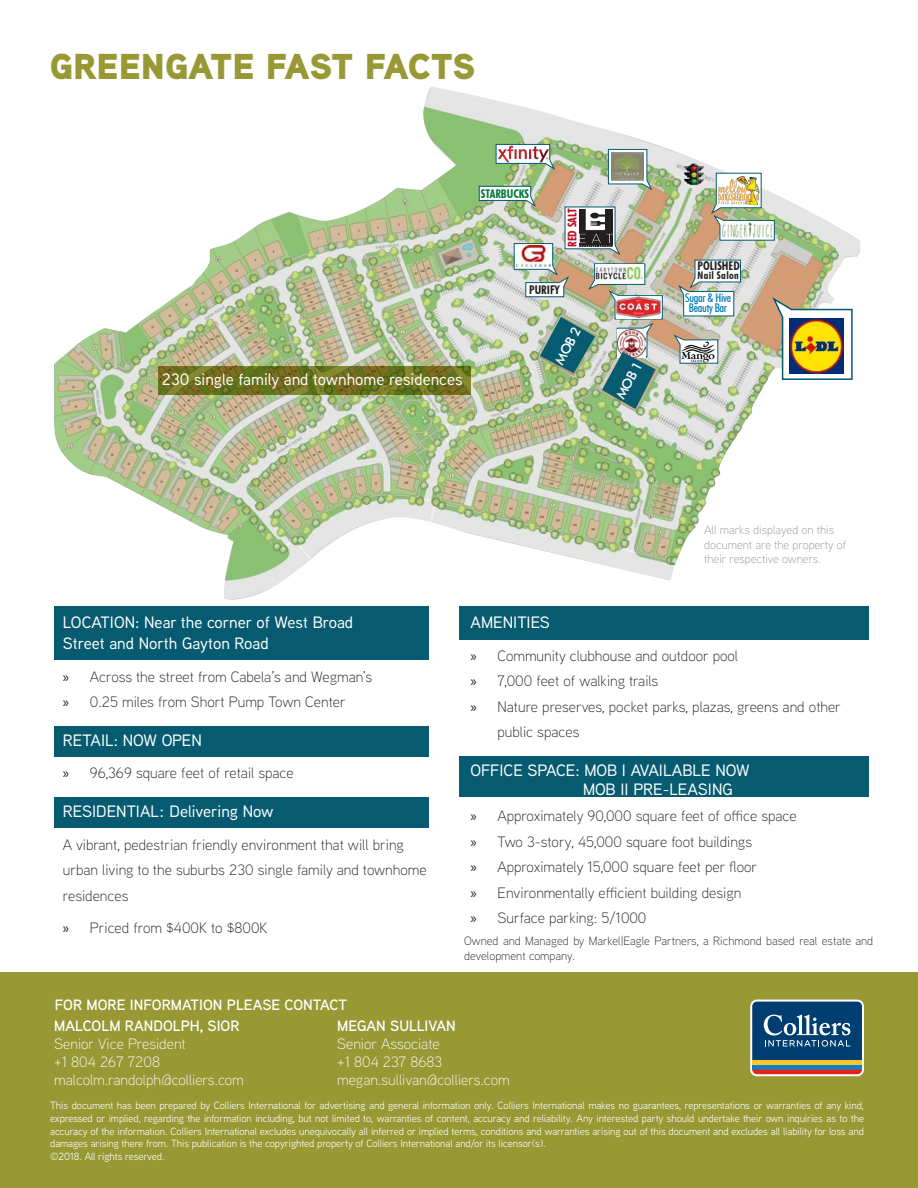
<style>
.page{position:relative;width:918px;height:1188px;background:#fff}
.page>*{position:absolute;margin:0;border:0;box-sizing:border-box;transform-origin:0 0}
.t1{font:900 36px "Aaux Next";color:#989835}
.t2{font:500 16.5px/21px "Aaux Next";color:#fff}
.t3{font:300 15px/25.5px "Aaux Next";color:#231f20}
.t4{font:300 15px "Aaux Next";color:#fff}
.t5{font:600 15px "Aaux Next";color:#fff}
.t6{font:500 13.5px "Futura BT";color:#fff}
.t7{font:300 12px/15px "Aaux Next";color:#231f20}
.t8{font:300 12px/14.4px "Aaux Next";color:#939598}
.t9{font:500 condensed 12px "Futura BT";letter-spacing:-.025em;color:#007ab9}
.t10{font:700 condensed 12px "Futura BT";color:#231f20}
.t11{font:700 condensed 12px "Futura BT";color:#007b3b}
.t12{font:700 condensed 12px "Futura BT";color:#ba0f25}
.Disclaimer{font:10.5px/12.6px "Aaux Next";letter-spacing:-.01em;color:#fff;text-align:justify}
.t13{font:700 condensed 10.5px "Futura BT";letter-spacing:.03em;color:#231f20}
.s1{font-family:"Myriad Pro";font-weight:400}
.s2{font-family:"Futura BT"}
</style>
<div class="page">
<div style="left:459px;top:756px;width:409px;height:41px;background:#065b70"></div>
<div style="left:459px;top:606px;width:409px;height:34px;background:#065b70"></div>
<div style="left:54px;top:797px;width:374px;height:31px;background:#065b70"></div>
<div style="left:54px;top:726px;width:374px;height:30px;background:#065b70"></div>
<div style="left:54px;top:606px;width:374px;height:54px;background:#065b70"></div>
<img style="left:54px;top:86px;width:806px;height:514px">
<svg style="left:771px;top:295px;width:82px;height:86px"></svg>
<img style="left:790px;top:319px;width:54px;height:54px">
<svg style="left:158px;top:366px;width:313px;height:29px;background:#6e701f"></svg>
<img style="left:683px;top:160px;width:21px;height:32px">
<div style="left:0;top:972px;width:918px;height:216px;background:#989835"></div>
<img style="left:494px;top:139px;width:57px;height:5px">
<img style="left:710px;top:172px;width:65px;height:69px">
<img style="left:722px;top:222px;width:50px;height:16px">
<svg style="left:678px;top:259px;width:63px;height:58px"></svg>
<svg style="left:673px;top:334px;width:46px;height:30px"></svg>
<img style="left:679px;top:340px;width:38px;height:24px">
<img style="left:478px;top:144px;width:185px;height:265px">
<svg style="left:750px;top:1000px;width:114px;height:76px;background:#466782"></svg>
<p class="t1" style="left:50px;top:40px;width:427px">GREENGATE FAST FACTS</p>
<p class="t2" style="left:162px;top:368px;width:302px">230 single family and townhome residences</p>
<p class="t11" style="left:481px;top:186px;width:50px">STARBUCKS</p>
<p class="t12" style="left:565px;top:247px;width:40px;rotate:-90deg">RED SALT</p>
<p class="t10" style="left:529px;top:283px;width:32px">PURIFY</p>
<p class="t6" style="left:551px;top:360px;width:42px;rotate:-62deg">MOB 2</p>
<p class="t6" style="left:612px;top:394px;width:42px;rotate:-62deg">MOB 1</p>
<p class="t10" style="left:698px;top:259px;width:44px">POLISHED</p>
<p class="t13" style="left:698px;top:269px;width:43px">Nail Salon</p>
<p class="t9" style="left:685px;top:290px;width:48px">Sugar &amp; Hive</p>
<p class="t9" style="left:689px;top:301px;width:40px">Beauty Bar</p>
<p class="t2" style="left:63px;top:612px;width:292px">LOCATION: Near the corner of West Broad<br>Street and North Gayton Road</p>
<p class="t3" style="left:63px;top:663px;width:311px"><span class="s1">»</span> Across the street from Cabela’s and Wegman’s</p>
<p class="t3" style="left:63px;top:688px;width:284px"><span class="s1">»</span> 0.25 miles from Short Pump Town Center</p>
<p class="t2" style="left:63px;top:729px;width:140px">RETAIL: NOW OPEN</p>
<p class="t3" style="left:63px;top:760px;width:232px"><span class="s1">»</span> 96,369 square feet of retail space</p>
<p class="t2" style="left:63px;top:801px;width:212px">RESIDENTIAL<span class="s2">:</span> Delivering Now</p>
<p class="t3" style="left:63px;top:831px;width:365px">A vibrant, pedestrian friendly environment that will bring urban living to the suburbs 230 single family and townhome residences</p>
<p class="t3" style="left:63px;top:914px;width:206px"><span class="s1">»</span> Priced from $400K to $800K</p>
<p class="t8" style="left:704px;top:522px;width:144px">All marks displayed on this document are the property of their respective owners.</p>
<p class="t2" style="left:471px;top:612px;width:81px">AMENITIES</p>
<p class="t3" style="left:471px;top:642px;width:269px"><span class="s1">»</span> Community clubhouse and outdoor pool</p>
<p class="t3" style="left:471px;top:667px;width:189px"><span class="s1">»</span> 7,000 feet of walking trails</p>
<p class="t3" style="left:498px;top:693px;width:345px;text-indent:-27px"><span class="s1">»</span> Nature preserves, pocket parks, plazas, greens and other public spaces</p>
<p class="t2" style="left:471px;top:759px;width:281px">OFFICE SPACE: MOB I AVAILABLE NOW</p>
<p class="t2" style="left:583px;top:778px;width:151px">MOB II PRE-LEASING</p>
<p class="t3" style="left:471px;top:802px;width:328px"><span class="s1">»</span> Approximately 90,000 square feet of office space</p>
<p class="t3" style="left:471px;top:828px;width:283px"><span class="s1">»</span> Two 3-story, 45,000 square foot buildings</p>
<p class="t3" style="left:471px;top:853px;width:288px"><span class="s1">»</span> Approximately 15,000 square feet per floor</p>
<p class="t3" style="left:471px;top:879px;width:272px"><span class="s1">»</span> Environmentally efficient building design</p>
<p class="t3" style="left:471px;top:904px;width:177px"><span class="s1">»</span> Surface parking: 5/1000</p>
<p class="t7" style="left:464px;top:933px;width:411px">Owned and Managed by Markel|Eagle Partners, a Richmond based real estate and development company.</p>
<p class="t5" style="left:55px;top:994px;width:294px">FOR MORE INFORMATION PLEASE CONTACT</p>
<p class="t5" style="left:54px;top:1015px;width:187px">MALCOLM RANDOLPH, SIOR</p>
<p class="t4" style="left:54px;top:1034px;width:133px">Senior Vice President</p>
<p class="t4" style="left:54px;top:1052px;width:107px">+1 804 267 7208</p>
<p class="t4" style="left:54px;top:1070px;width:191px">malcolm.randolph@colliers.com</p>
<p class="t5" style="left:337px;top:1015px;width:120px">MEGAN SULLIVAN</p>
<p class="t4" style="left:337px;top:1034px;width:104px">Senior Associate</p>
<p class="t4" style="left:337px;top:1052px;width:107px">+1 804 237 8683</p>
<p class="t4" style="left:337px;top:1070px;width:174px">megan.sullivan@colliers.com</p>
<p class="Disclaimer" style="left:50px;top:1099px;width:815px">This document has been prepared by Colliers International for advertising and general information only. Colliers International makes no guarantees, representations or warranties of any kind, expressed or implied, regarding the information including, but not limited to, warranties of content, accuracy and reliability. Any interested party should undertake their own inquiries as to the accuracy of the information. Colliers International excludes unequivocally all inferred or implied terms, conditions and warranties arising out of this document and excludes all liability for loss and damages arising there from. This publication is the copyrighted property of Colliers International and/or its licensor(s).</p>
<p class="Disclaimer" style="left:50px;top:1149px;width:116px">©2018. All rights reserved.</p>
</div>
